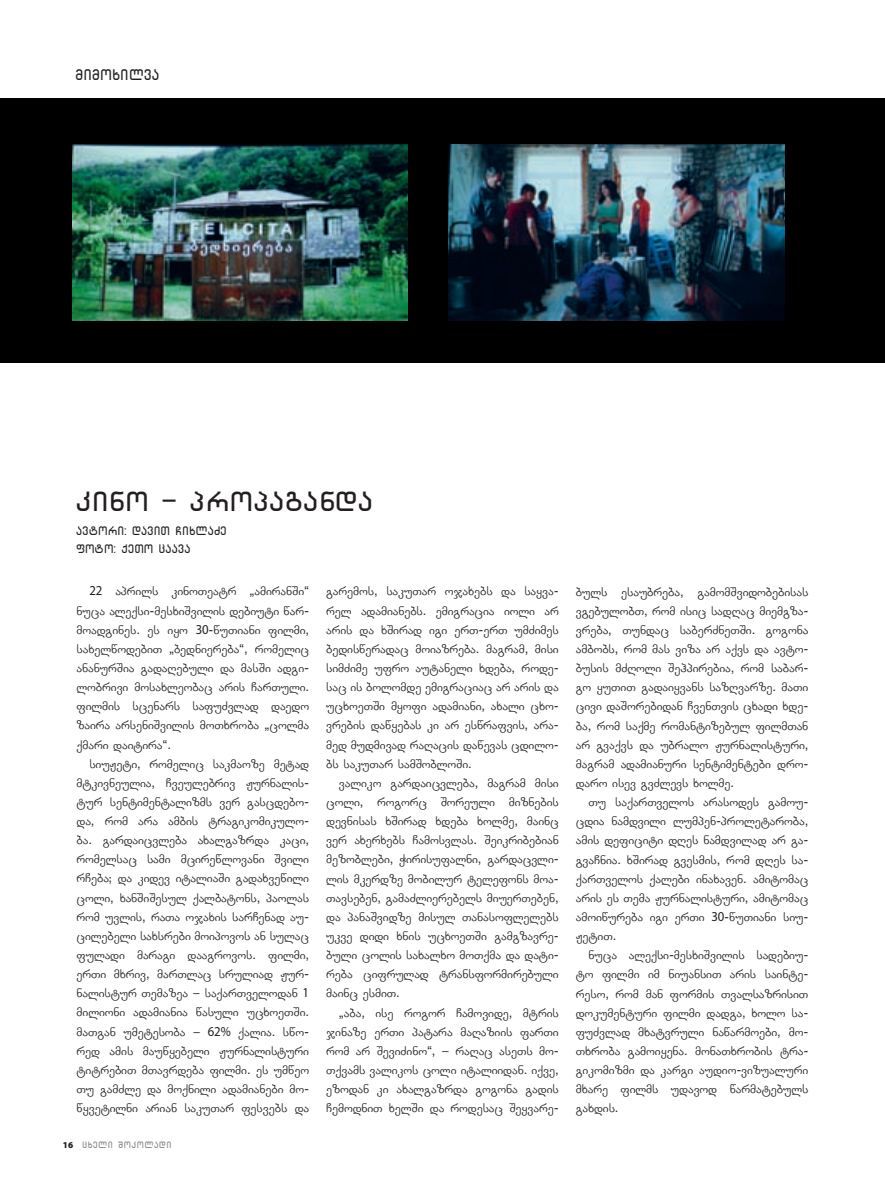
<style>
.page{position:relative;width:885px;height:1195px;background:#fff}
.page>*{position:absolute;margin:0;border:0;box-sizing:border-box;transform-origin:0 0}
.t1{font:27px "Sanet";color:#231f20;scale:1.11 1}
.t2{font:15px "Sanet";color:#231f20}
.t3{font:12.75px/19.2px "A Kolkhety N";letter-spacing:-.01em;color:#231f20;text-align:justify}
.t4{font:12px/18.3px "Sanet";color:#231f20}
.t5{font:9px "Sanet";letter-spacing:.05em;color:#808285}
.s1{font-family:"Myriad Pro";font-weight:900;color:#231f20}
</style>
<div class="page">
<div style="left:0;top:98px;width:884px;height:265px;background:#000001"></div>
<img style="left:72px;top:145px;width:336px;height:176px">
<img style="left:449px;top:145px;width:335px;height:176px">
<p class="t2" style="left:75px;top:66px;width:86px">MIMOXILVA</p>
<h1 class="t1" style="left:75px;top:486px;width:270px">KINO - PROPAGANDA</h1>
<p class="t4" style="left:76px;top:521px;width:152px">AVTORI: DAVIT CIXLAZE<br>FOTO: QETO CAAVA</p>
<p class="t3" style="left:77px;top:581px;width:234px;text-indent:13px">22 APRILS KINOTEATR `AMIRANSI~ NUCA ALEQSI-MESXISVILIS DEBIUTI WAR-MOADGINES. ES IYO 30-WUTIANI FILMI, SAXELWODEBIT `BEDNIEREBA~, ROMELIC ANANURSIA GADAREBULI DA MASSI ADGI-LOBRIVI MOSAXLEOBAC ARIS CARTULI.<br>FILMIS SCENARS SAFUZVLAD DAEDO ZAIRA ARSENISVILIS MOTXROBA `COLMA QMARI DAITIRA~.</p>
<p class="t3" style="left:77px;top:754px;width:234px;text-indent:13px">SIUJETI, ROMELIC SAKMAOZE METAD MTKIVNEULIA, CVEULEBRIV JURNALIS-TUR SENTIMENTALIZMS VER GASCDEBO-DA, ROM ARA AMBIS TRAGIKOMIKULO-BA. GARDAICVLEBA AXALGAZRDA KACI, ROMELSAC SAMI MCIREWLOVANI SVILI RCEBA; DA KIDEV ITALIASI GADAXVEWILI COLI, XANSISESUL QALBATONS, PAOLAS ROM UVLIS, RATA OJAXIS SARCENAD AU-CILEBELI SAXSREBI MOIPOVOS AN SULAC FULADI MARAGI DAAGROVOS. FILMI, ERTI MXRIV, MARTLAC SRULIAD JUR-NALISTUR TEMAZEA _ SAQARTVELODAN 1<br>MILIONI ADAMIANIA WASULI UCXOETSI.<br>MATGAN UMETESOBA _ 62% QALIA. SWO-RED AMIS MAUWYEBELI JURNALISTURI TITREBIT MTAVRDEBA FILMI. ES UMWEO TU GAMZLE DA MOQNILI ADAMIANEBI MO-WYVETILNI ARIAN SAKUTAR FESVEBS DA</p>
<p class="t5" style="left:63px;top:1139px;width:110px"><span class="s1">16</span> CXELI SOKOLADI</p>
<p class="t3" style="left:326px;top:581px;width:234px">GAREMOS, SAKUTAR OJAXEBS DA SAYVA-REL ADAMIANEBS. EMIGRACIA IOLI AR ARIS DA XSIRAD IGI ERT-ERT UMZIMES BEDISWERADAC MOIAZREBA. MAGRAM, MISI SIMZIME UFRO AUTANELI XDEBA, RODE-SAC IS BOLOMDE EMIGRACIAC AR ARIS DA UCXOETSI MYOFI ADAMIANI, AXALI CXO-VREBIS DAWYEBAS KI AR ESWRAFVIS, ARA-MED MUDMIVAD RARACIS DAWEVAS CDILO-BS SAKUTAR SAMSOBLOSI.</p>
<p class="t3" style="left:326px;top:773px;width:234px;text-indent:13px">VALIKO GARDAICVLEBA, MAGRAM MISI COLI, ROGORC SOREULI MIZNEBIS DEVNISAS XSIRAD XDEBA XOLME, MAINC VER AXERXEBS CAMOSVLAS. SEIKRIBEBIAN MEZOBLEBI, WIRISUFALNI, GARDACVLI-LIS MKERDZE MOBILUR TELEFONS MOA-TAVSEBEN, GAMAZLIEREBELS MIUERTEBEN, DA PANASVIDZE MISUL TANASOFLELEBS UKVE DIDI XNIS UCXOETSI GAMGZAVRE-BULI COLIS SAXALXO MOTQMA DA DATI-REBA CIFRULAD TRANSFORMIREBULI MAINC ESMIT.</p>
<p class="t3" style="left:326px;top:1002px;width:234px;text-indent:13px">`ABA, ISE ROGOR CAMOVIDE, MTRIS JINAZE ERTI PATARA MARAZIIS FARTI ROM AR SEVIZINO~, _ RARAC ASETS MO-TQVAMS VALIKOS COLI ITALIIDAN. IQVE, EZODAN KI AXALGAZRDA GOGONA GADIS CEMODNIT XELSI DA RODESAC SEYVARE-</p>
<p class="t3" style="left:575px;top:581px;width:234px">BULS ESAUBREBA, GAMOMSVIDOBEBISAS VGEBULOBT, ROM ISIC SADRAC MIEMGZA-VREBA, TUNDAC SABERZNETSI. GOGONA AMBOBS, ROM MAS VIZA AR AQVS DA AVTO-BUSIS MZROLI SEHPIREBIA, ROM SABAR-GO YUTIT GADAIYVANS SAZRVARZE. MATI CIVI DASOREBIDAN CVENTVIS CXADI XDE-BA, ROM SAQME ROMANTIZEBUL FILMTAN AR GVAQVS DA UBRALO JURNALISTURI, MAGRAM ADAMIANURI SENTIMENTEBI DRO-DARO ISEV GVZLEVS XOLME.</p>
<p class="t3" style="left:575px;top:792px;width:234px;text-indent:13px">TU SAQARTVELOS ARASODES GAMOU-CDIA NAMDVILI LUMPEN-PROLETAROBA, AMIS DEFICITI DRES NAMDVILAD AR GA-GVACNIA. XSIRAD GVESMIS, ROM DRES SA-QARTVELOS QALEBI INAXAVEN. AMITOMAC ARIS ES TEMA JURNALISTURI, AMITOMAC AMOIWUREBA IGI ERTI 30-WUTIANI SIU-JETIT.</p>
<p class="t3" style="left:575px;top:945px;width:234px;text-indent:13px">NUCA ALEQSI-MESXISVILIS SADEBIU-TO FILMI IM NIUANSIT ARIS SAINTE-RESO, ROM MAN FORMIS TVALSAZRISIT DOKUMENTURI FILMI DADGA, XOLO SA-FUZVLAD MXATVRULI NAWARMOEBI, MO-TXROBA GAMOIYENA. MONATXROBIS TRA-GIKOMIZMI DA KARGI AUDIO-VIZUALURI MXARE FILMS UDAVOD WARMATEBULS GAXDIS.</p>
</div>
